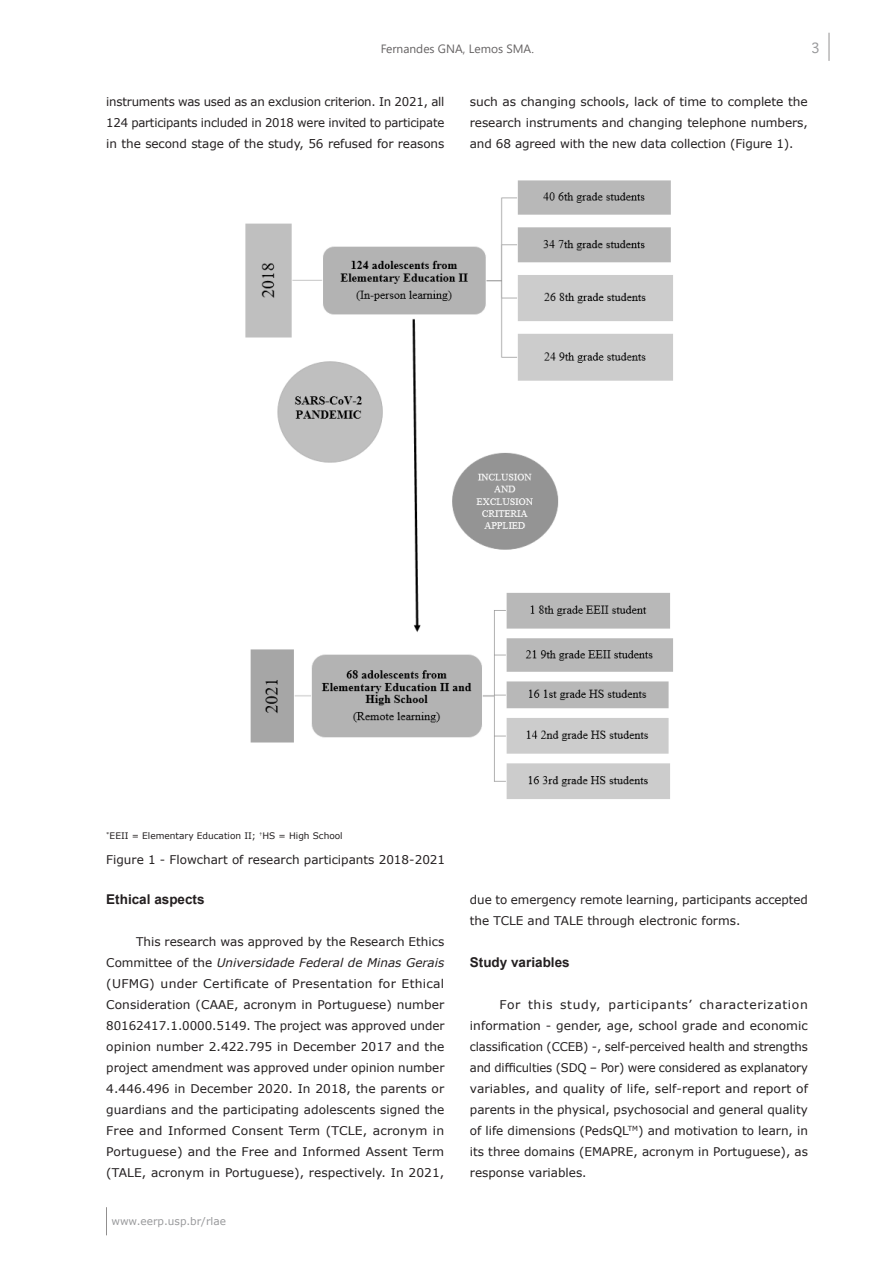
<style>
.page{position:relative;width:893px;height:1263px;background:#fff}
.page>*{position:absolute;margin:0;border:0;box-sizing:border-box;transform-origin:0 0}
.SUB2{font:700 13.5px "Arial";color:#231f20}
.t1{font:13.5px "Geneva";color:#6c6d70}
.Texto{font:12px/21px "Verdana";letter-spacing:-.005em;color:#231f20;text-align:justify}
.Título_de_figura{font:12px "Verdana";color:#231f20}
.t2{font:12px "Segoe UI";color:#231f20}
.t3{font:10.5px "Verdana";color:#6c6d70}
.Rodapé_Fig{font:9px "Verdana";color:#231f20}
.s1{font-style:italic}
</style>
<div class="page">
<svg style="left:106px;top:1207px;width:1px;height:28px"></svg>
<svg style="left:829px;top:33px;width:1px;height:28px"></svg>
<img style="left:245px;top:180px;width:428px;height:619px">
<p class="t2" style="left:380px;top:38px;width:155px">Fernandes GNA, Lemos SMA.</p>
<p class="t1" style="left:812px;top:40px;width:11px">3</p>
<p class="Texto" style="left:106px;top:91px;width:340px">instruments was used as an exclusion criterion. In 2021, all 124 participants included in 2018 were invited to participate in the second stage of the study, 56 refused for reasons</p>
<p class="Texto" style="left:470px;top:91px;width:340px">such as changing schools, lack of time to complete the research instruments and changing telephone numbers, and 68 agreed with the new data collection (Figure 1).</p>
<p class="Rodapé_Fig" style="left:106px;top:829px;width:238px"><sup>*</sup>EEII = Elementary Education II; <sup>†</sup>HS = High School</p>
<p class="Título_de_figura" style="left:106px;top:852px;width:340px">Figure 1 - Flowchart of research participants 2018-2021</p>
<p class="SUB2" style="left:106px;top:890px;width:100px">Ethical aspects</p>
<p class="Texto" style="left:106px;top:931px;width:340px;text-indent:30px">This research was approved by the Research Ethics Committee of the <span class="s1">Universidade Federal de Minas Gerais </span>(UFMG) under Certificate of Presentation for Ethical Consideration (CAAE, acronym in Portuguese) number 80162417.1.0000.5149. The project was approved under opinion number 2.422.795 in December 2017 and the project amendment was approved under opinion number 4.446.496 in December 2020. In 2018, the parents or guardians and the participating adolescents signed the Free and Informed Consent Term (TCLE, acronym in Portuguese) and the Free and Informed Assent Term (TALE, acronym in Portuguese), respectively. In 2021,</p>
<p class="t3" style="left:111px;top:1214px;width:116px">www.eerp.usp.br/rlae</p>
<p class="Texto" style="left:470px;top:889px;width:340px">due to emergency remote learning, participants accepted the TCLE and TALE through electronic forms.</p>
<p class="SUB2" style="left:470px;top:953px;width:101px">Study variables</p>
<p class="Texto" style="left:470px;top:994px;width:340px;text-indent:30px">For this study, participants’ characterization information - gender, age, school grade and economic classification (CCEB) -, self-perceived health and strengths and difficulties (SDQ – Por) were considered as explanatory variables, and quality of life, self-report and report of parents in the physical, psychosocial and general quality of life dimensions (PedsQL<sup>TM</sup>) and motivation to learn, in its three domains (EMAPRE, acronym in Portuguese), as response variables.</p>
</div>
